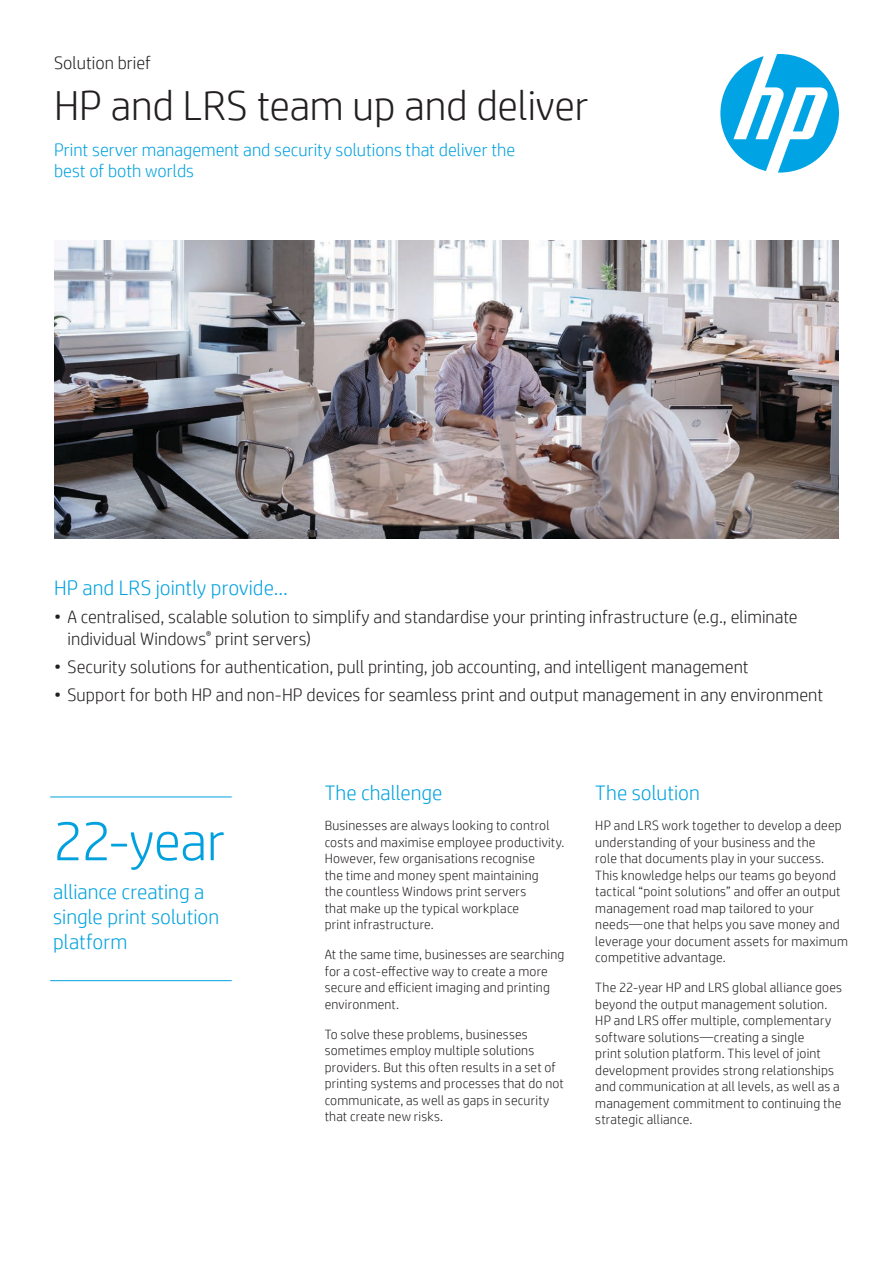
<style>
.page{position:relative;width:893px;height:1263px;background:#fff}
.page>*{position:absolute;margin:0;border:0;box-sizing:border-box;transform-origin:0 0}
.t1{font:300 55.35px "HP Simplified";letter-spacing:-.01em;color:#00a1de}
.t2{font:300 42px "HP Simplified";color:#231f20}
.t3{font:300 21px/25.2px "HP Simplified";color:#00a1de}
.t4{font:300 18px/21.6px "HP Simplified";color:#231f20}
.t5{font:300 18px/21.6px "HP Simplified";color:#00a1de}
.t6{font:300 13.5px/16.5px "HP Simplified";letter-spacing:.015em;color:#231f20}
</style>
<div class="page">
<svg style="left:720px;top:54px;width:119px;height:119px"></svg>
<img style="left:54px;top:241px;width:785px;height:297px">
<hr style="left:50px;top:797px;width:182px;height:1px;background:#00a1de">
<hr style="left:50px;top:980px;width:182px;height:1px;background:#00a1de">
<h3 class="t4" style="left:54px;top:51px;width:98px">Solution brief</h3>
<h2 class="t2" style="left:54px;top:78px;width:536px">HP and LRS team up and deliver</h2>
<h3 class="t5" style="left:54px;top:138px;width:463px">Print server management and security solutions that deliver the best of both worlds</h3>
<h3 class="t3" style="left:54px;top:574px;width:235px">HP and LRS jointly provide…</h3>
<h3 class="t4" style="left:68px;top:605px;width:732px;text-indent:-14px">• A centralised, scalable solution to simplify and standardise your printing infrastructure (e.g., eliminate individual Windows<sup>®</sup> print servers)</h3>
<h3 class="t4" style="left:54px;top:655px;width:696px">• Security solutions for authentication, pull printing, job accounting, and intelligent management</h3>
<h3 class="t4" style="left:54px;top:684px;width:771px">• Support for both HP and non-HP devices for seamless print and output management in any environment</h3>
<h1 class="t1" style="left:53px;top:805px;width:173px">22-year</h1>
<h3 class="t3" style="left:53px;top:878px;width:168px">alliance creating a single print solution platform</h3>
<h3 class="t3" style="left:325px;top:780px;width:119px">The challenge</h3>
<p class="t6" style="left:325px;top:817px;width:241px">Businesses are always looking to control costs and maximise employee productivity.<br>However, few organisations recognise<br>the time and money spent maintaining<br>the countless Windows print servers<br>that make up the typical workplace<br>print infrastructure.</p>
<p class="t6" style="left:325px;top:946px;width:241px">At the same time, businesses are searching for a cost-effective way to create a more secure and efficient imaging and printing environment.</p>
<p class="t6" style="left:325px;top:1026px;width:241px">To solve these problems, businesses sometimes employ multiple solutions providers. But this often results in a set of printing systems and processes that do not communicate, as well as gaps in security that create new risks.</p>
<h3 class="t3" style="left:595px;top:780px;width:106px">The solution</h3>
<p class="t6" style="left:595px;top:817px;width:254px">HP and LRS work together to develop a deep understanding of your business and the<br>role that documents play in your success.<br>This knowledge helps our teams go beyond tactical “point solutions” and offer an output management road map tailored to your needs—one that helps you save money and leverage your document assets for maximum competitive advantage.</p>
<p class="t6" style="left:595px;top:979px;width:248px">The 22-year HP and LRS global alliance goes beyond the output management solution.<br>HP and LRS offer multiple, complementary software solutions—creating a single<br>print solution platform. This level of joint development provides strong relationships and communication at all levels, as well as a management commitment to continuing the strategic alliance.</p>
</div>
